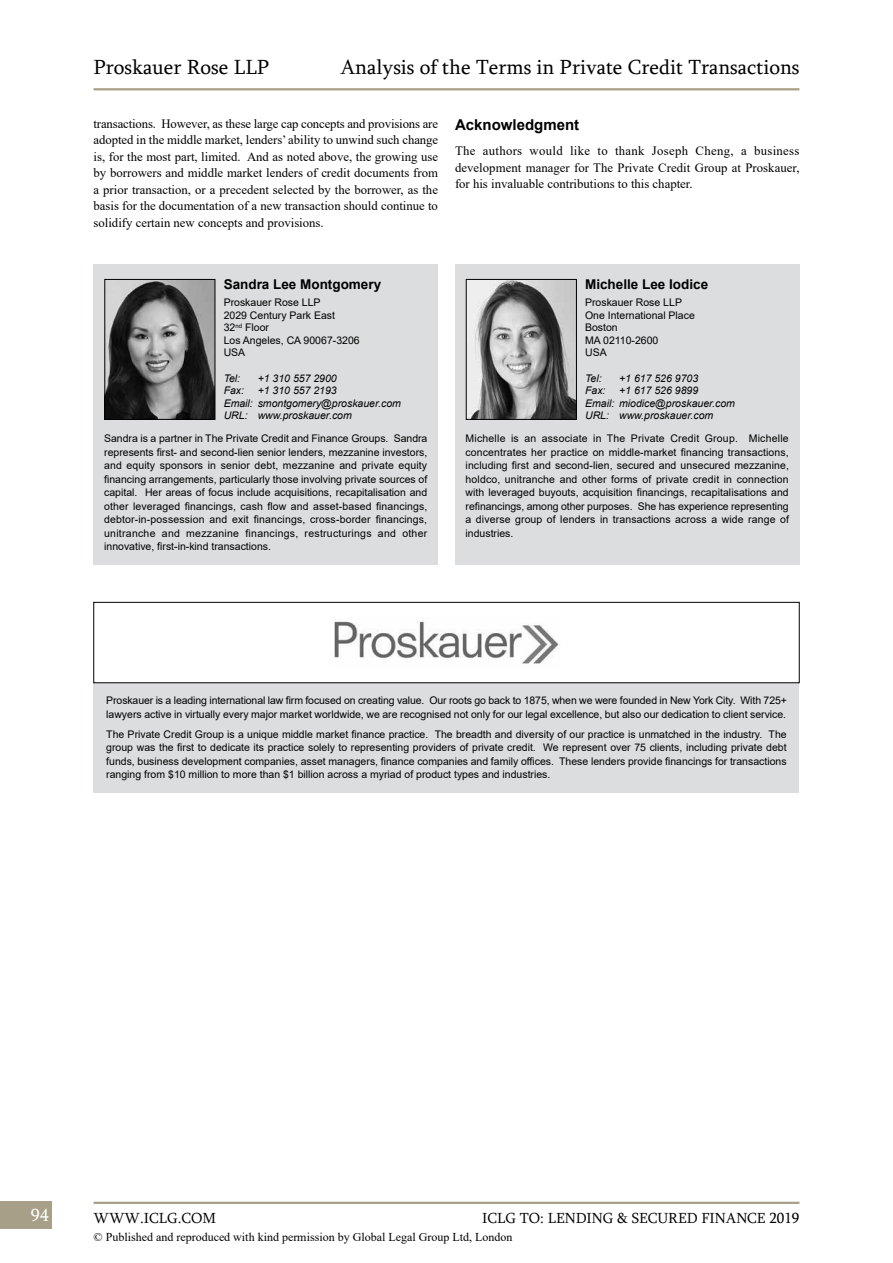
<style>
.page{position:relative;width:893px;height:1263px;background:#fff}
.page>*{position:absolute;margin:0;border:0;box-sizing:border-box;transform-origin:0 0}
.t1{font:21px "Sylfaen";color:#000}
.t2{font:18px "Sylfaen";color:#fff}
.t3{font:15px "Sylfaen";color:#000}
.t4{font:700 15px "Arial";color:#000}
.t5{font:700 13.5px "Arial";color:#000}
.t6{font:12.75px/16.5px "Times New Roman";color:#000;text-align:justify}
.t7{font:12px "Times New Roman";color:#000}
.t8{font:10.5px/13.5px "Arial";color:#000}
.t9{font:italic 10.5px/12.6px "Arial";color:#000}
</style>
<div class="page">
<div style="left:0;top:1201px;width:52px;height:28px;background:#a79f88"></div>
<hr style="left:94px;top:1202px;width:705px;height:2px;background:#a79f88">
<div style="left:94px;top:683px;width:705px;height:109px;background:#dcddde"></div>
<div style="left:94px;top:264px;width:344px;height:301px;background:#dcddde"></div>
<img style="left:107px;top:281px;width:106px;height:137px">
<div style="left:105px;top:279px;width:110px;height:141px;border:1px solid #000"></div>
<img style="left:334px;top:621px;width:225px;height:43px">
<div style="left:94px;top:602px;width:705px;height:81px;border:1px solid #000"></div>
<div style="left:455px;top:264px;width:344px;height:301px;background:#dcddde"></div>
<img style="left:468px;top:281px;width:107px;height:137px">
<div style="left:466px;top:279px;width:111px;height:141px;border:1px solid #000"></div>
<hr style="left:94px;top:88px;width:705px;height:2px;background:#a79f88">
<h1 class="t1" style="left:94px;top:53px;width:177px">Proskauer Rose LLP</h1>
<h1 class="t1" style="left:340px;top:53px;width:461px">Analysis of the Terms in Private Credit Transactions</h1>
<p class="t6" style="left:94px;top:115px;width:346px">transactions. However, as these large cap concepts and provisions are adopted in the middle market, lenders’ ability to unwind such change is, for the most part, limited. And as noted above, the growing use by borrowers and middle market lenders of credit documents from a prior transaction, or a precedent selected by the borrower, as the basis for the documentation of a new transaction should continue to solidify certain new concepts and provisions.</p>
<h3 class="t4" style="left:455px;top:114px;width:126px">Acknowledgment</h3>
<p class="t6" style="left:455px;top:142px;width:346px">The authors would like to thank Joseph Cheng, a business development manager for The Private Credit Group at Proskauer, for his invaluable contributions to this chapter.</p>
<p class="t5" style="left:224px;top:275px;width:159px">Sandra Lee Montgomery</p>
<p class="t8" style="left:224px;top:296px;width:138px;line-height:12.6px">Proskauer Rose LLP<br>2029 Century Park East<br>32<sup>nd</sup> Floor<br>Los Angeles, CA 90067-3206<br>USA</p>
<p class="t9" style="left:224px;top:372px;width:18px">Tel:</p>
<p class="t9" style="left:258px;top:372px;width:81px">+1 310 557 2900</p>
<p class="t9" style="left:224px;top:384px;width:22px">Fax:</p>
<p class="t9" style="left:224px;top:384px;width:179px;text-indent:34px">+1 310 557 2193<br>Email: smontgomery@proskauer.com<br>URL: www.proskauer.com</p>
<p class="t8" style="left:104px;top:432px;width:325px;text-align:justify">Sandra is a partner in The Private Credit and Finance Groups. Sandra represents first- and second-lien senior lenders, mezzanine investors, and equity sponsors in senior debt, mezzanine and private equity financing arrangements, particularly those involving private sources of capital. Her areas of focus include acquisitions, recapitalisation and other leveraged financings, cash flow and asset-based financings, debtor-in-possession and exit financings, cross-border financings, unitranche and mezzanine financings, restructurings and other innovative, first-in-kind transactions.</p>
<p class="t5" style="left:585px;top:275px;width:125px">Michelle Lee Iodice</p>
<p class="t8" style="left:585px;top:296px;width:111px;line-height:12.6px">Proskauer Rose LLP<br>One International Place<br>Boston<br>MA 02110-2600<br>USA</p>
<p class="t9" style="left:585px;top:372px;width:18px">Tel:</p>
<p class="t9" style="left:619px;top:372px;width:81px">+1 617 526 9703</p>
<p class="t9" style="left:585px;top:384px;width:22px">Fax:</p>
<p class="t9" style="left:585px;top:384px;width:151px;text-indent:34px">+1 617 526 9899<br>Email: miodice@proskauer.com<br>URL: www.proskauer.com</p>
<p class="t8" style="left:466px;top:432px;width:325px;text-align:justify">Michelle is an associate in The Private Credit Group. Michelle concentrates her practice on middle-market financing transactions, including first and second-lien, secured and unsecured mezzanine, holdco, unitranche and other forms of private credit in connection with leveraged buyouts, acquisition financings, recapitalisations and refinancings, among other purposes. She has experience representing a diverse group of lenders in transactions across a wide range of industries.</p>
<p class="t8" style="left:106px;top:694px;width:682px">Proskauer is a leading international law firm focused on creating value. Our roots go back to 1875, when we were founded in New York City. With 725+ lawyers active in virtually every major market worldwide, we are recognised not only for our legal excellence, but also our dedication to client service.</p>
<p class="t8" style="left:106px;top:727px;width:682px;text-align:justify">The Private Credit Group is a unique middle market finance practice. The breadth and diversity of our practice is unmatched in the industry. The group was the first to dedicate its practice solely to representing providers of private credit. We represent over 75 clients, including private debt funds, business development companies, asset managers, finance companies and family offices. These lenders provide financings for transactions ranging from $10 million to more than $1 billion across a myriad of product types and industries.</p>
<h2 class="t2" style="left:31px;top:1202px;width:20px">94</h2>
<h3 class="t3" style="left:94px;top:1208px;width:124px">WWW.ICLG.COM</h3>
<h3 class="t3" style="left:482px;top:1208px;width:319px">ICLG TO: LENDING &amp; SECURED FINANCE 2019</h3>
<p class="t7" style="left:94px;top:1229px;width:420px">© Published and reproduced with kind permission by Global Legal Group Ltd, London</p>
</div>
